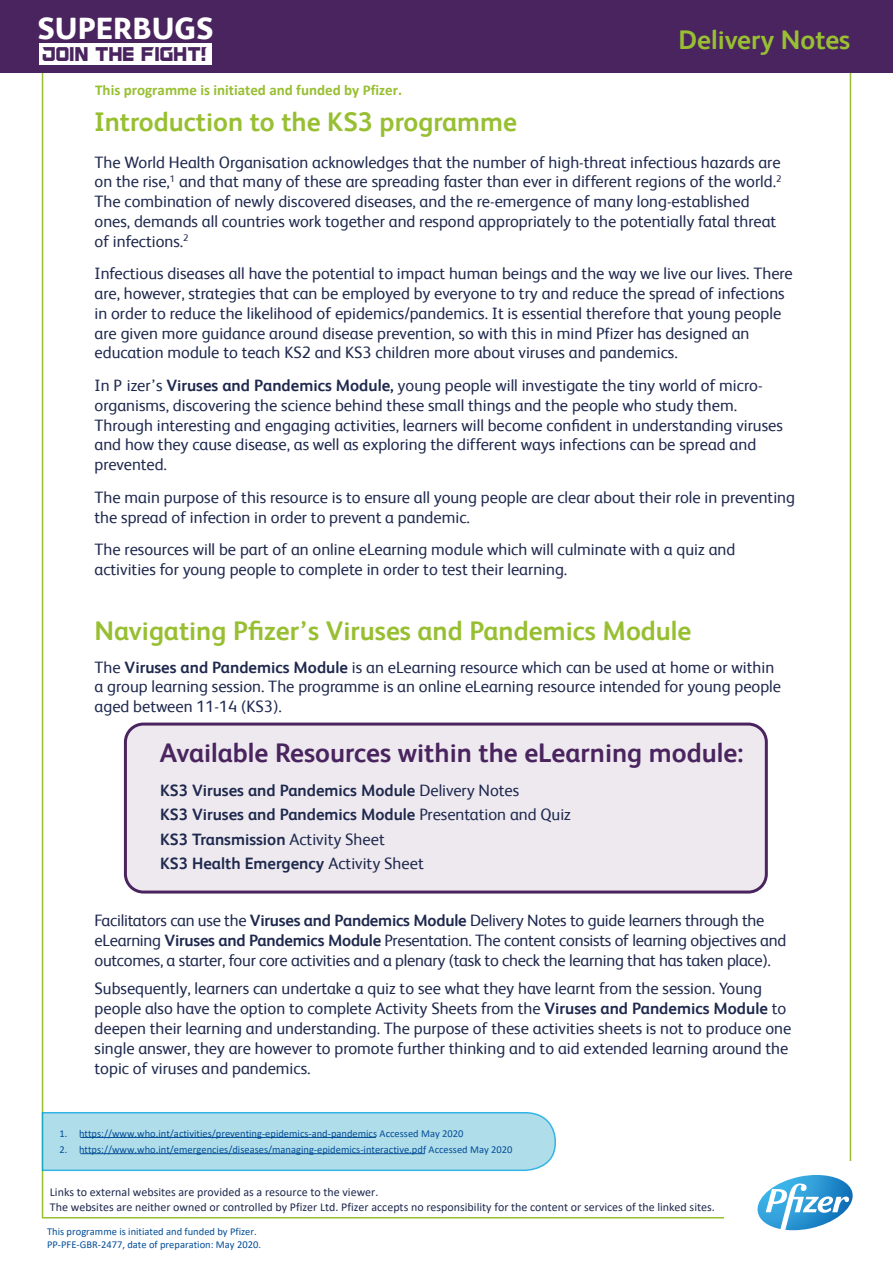
<style>
.page{position:relative;width:893px;height:1263px;background:#fff}
.page>*{position:absolute;margin:0;border:0;box-sizing:border-box;transform-origin:0 0}
.t1{font:800 30.9px "FS Albert";color:#fff}
.t2{font:700 27px "FS Albert";color:#98bf32}
.t3{font:700 27px "FS Albert";color:#4a245e}
.t4{font:16.5px/19.8px "FS Albert";color:#1f294e}
.t5{font:700 16.5px/24px "FS Albert";color:#1f294e}
.t6{font:700 15px "Calibri";color:#98bf32}
.t7{font:13.95px "Guardians";color:#4a245e}
.t8{font:12px/14.4px "Calibri";color:#1f294e}
.t9{font:10.5px/12.6px "Calibri";color:#034e97}
.s1{font-family:"Calibri"}
.s2{font-weight:700}
.s3{font-weight:400}
</style>
<div class="page">
<div style="left:0;top:0;width:893px;height:73px;background:#4a245e"></div>
<svg style="left:757px;top:1175px;width:96px;height:55px"></svg>
<div style="left:39px;top:43px;width:173px;height:21px;background:#fff"></div>
<div style="left:125px;top:724px;width:641px;height:168px;background:#ede9ef;border-radius:18px"></div>
<div style="left:124px;top:722px;width:644px;height:171px;border:3px solid #4a245e;border-radius:18px"></div>
<svg style="left:41px;top:1111px;width:515px;height:61px;background:#acdbea"></svg>
<hr style="left:80px;top:1137px;width:296px;height:1px;background:#034e97">
<hr style="left:80px;top:1153px;width:345px;height:1px;background:#034e97">
<h1 class="t1" style="left:37px;top:6px;width:178px">SUPERBUGS</h1>
<p class="t7" style="left:43px;top:45px;width:167px">JOIN THE FIGHT!</p>
<p class="t6" style="left:95px;top:79px;width:308px">This programme is initiated and funded by Pfizer.</p>
<h2 class="t2" style="left:678px;top:22px;width:173px">Delivery Notes</h2>
<h2 class="t2" style="left:94px;top:103px;width:424px">Introduction to the KS3 programme</h2>
<p class="t4" style="left:95px;top:151px;width:688px">The World Health Organisation acknowledges that the number of high-threat infectious hazards are on the rise,<sup>1</sup> and that many of these are spreading faster than ever in different regions of the world.<sup>2<br></sup>The combination of newly discovered diseases, and the re-emergence of many long-established ones, demands all countries work together and respond appropriately to the potentially fatal threat of infections.<sup>2</sup></p>
<p class="t4" style="left:95px;top:263px;width:700px">Infectious diseases all have the potential to impact human beings and the way we live our lives. There are, however, strategies that can be employed by everyone to try and reduce the spread of infections in order to reduce the likelihood of epidemics/pandemics. It is essential therefore that young people are given more guidance around disease prevention, so with this i<span class="s1">n</span> mind P<span class="s1">fi</span>zer has designed an education module to teach KS2 and KS3 children more about viruses and pandemics.</p>
<p class="t4" style="left:95px;top:375px;width:690px">In P izer’s <span class="s2">Viruses and Pandemics Module,</span> young people will investigate the tiny world of micro&shy;organisms, discovering the science behind these small things and the people who study them.<br>Through interesting and engaging activities, learners will become confident in understanding viruses and how they cause disease, as well as exploring the different ways infections can be spread and prevented.</p>
<p class="t4" style="left:95px;top:486px;width:702px">The main purpose of this resource is to ensure all young people are clear about their role in preventing the spread of infection in order to prevent a pandemic.</p>
<p class="t4" style="left:95px;top:539px;width:642px">The resources will be part of an online eLearning module which will culminate with a quiz and activities for young people to complete in order to test their learning.</p>
<h2 class="t2" style="left:95px;top:612px;width:598px">Navigating Pfizer’s Viruses and Pandemics Module</h2>
<p class="t4" style="left:95px;top:656px;width:688px">The <span class="s2">Viruses and Pandemics Module</span> is an eLearning resource which can be used at home or within a group learning session. The programme is an online eLearning resource intended for young people aged between 11-14 (KS3).</p>
<h2 class="t3" style="left:160px;top:735px;width:585px">Available Resources within the eLearning module:</h2>
<p class="t5" style="left:160px;top:778px;width:412px">KS3 Viruses and Pandemics Module <span class="s3">Delivery Notes<br></span>KS3 Viruses and Pandemics Module <span class="s3">Presentation and Quiz </span>KS3 Transmission <span class="s3">Activity Sheet<br></span>KS3 Health Emergency <span class="s3">Activity Sheet</span></p>
<p class="t4" style="left:95px;top:910px;width:693px">Facilitators can use the <span class="s2">Viruses and Pandemics Module</span> Delivery Notes to guide learners through the eLearning <span class="s2">Viruses and Pandemics Module</span> Presentation. The content consists of learning objectives and outcomes, a starter, four core activities and a plenary (task to check the learning that has taken place).</p>
<p class="t4" style="left:95px;top:978px;width:698px">Subsequently, learners can undertake a quiz to see what they have learnt from the session. Young people also have the option to complete Activity Sheets from the <span class="s2">Viruses and Pandemics Module</span> to deepen their learning and understanding. The purpose of these activities sheets is not to produce one single answer, they are however to promote further thinking and to aid extended learning around the topic of viruses and pandemics.</p>
<p class="t9" style="left:60px;top:1126px;width:406px">1. https://www.who.int/activities/preventing-epidemics-and-pandemics Accessed May 2020</p>
<p class="t9" style="left:60px;top:1143px;width:455px">2. https://www.who.int/emergencies/diseases/managing-epidemics-interactive.pdf Accessed May 2020</p>
<p class="t8" style="left:50px;top:1185px;width:666px">Links to external websites are provided as a resource to the viewer.<br>The websites are neither owned or controlled by Pfizer Ltd. Pfizer accepts no responsibility for the content or services of the linked sites.</p>
<p class="t9" style="left:47px;top:1225px;width:215px">This programme is initiated and funded by Pfizer.<br>PP-PFE-GBR-2477, date of preparation: May 2020.</p>
</div>
